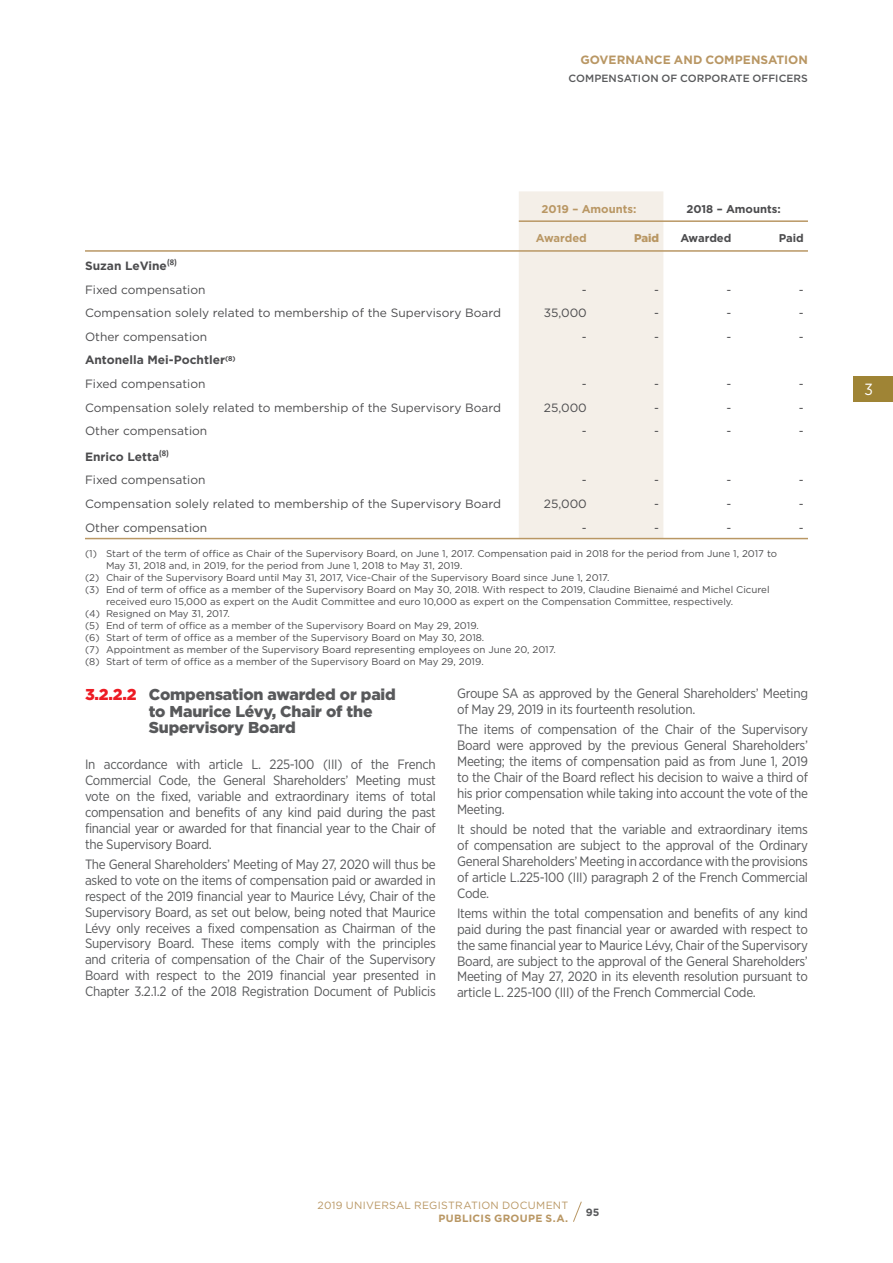
<style>
.page{position:relative;width:893px;height:1263px;background:#fff}
.page>*{position:absolute;margin:0;border:0;box-sizing:border-box;transform-origin:0 0}
.t1{font:16.2px "Gotham Narrow";color:#fff}
.t2{font:900 15.75px/16.5px "Gotham";letter-spacing:-.01em;color:#58595b}
.t3{font:13.5px/15.9px "Gotham Narrow";letter-spacing:-.02em;color:#58595b;text-align:justify}
.t4{font:12px/23.7px "Gotham";color:#4c4c4e}
.t5{font:700 12px/23.7px "Gotham";color:#4c4c4e}
.t6{font:700 12px "Gotham";color:#b99764}
.t7{font:700 11.25px "Gotham";color:#4c4c4e}
.t8{font:700 11.25px "Gotham";color:#b99764}
.t9{font:900 11.25px "Gotham";color:#b99764}
.t10{font:10.5px "Gotham";letter-spacing:.025em;color:#b99764}
.t11{font:500 10.5px "Gotham";letter-spacing:.005em;color:#58595b}
.t12{font:700 10.5px "Gotham";letter-spacing:.025em;color:#b99764}
.t13{font:700 10.5px "Gotham";color:#58595b}
.t14{font:9.75px "Gotham";color:#4c4c4e}
.s1{font-weight:700}
.s2{font-weight:400}
.s3{color:#ed1c24}
</style>
<div class="page">
<div style="left:854px;top:376px;width:39px;height:25px;background:#9f8435"></div>
<div style="left:519px;top:191px;width:144px;height:347px;background:#f4efe8"></div>
<hr style="left:519px;top:220px;width:289px;height:2px;background:#b99764">
<hr style="left:85px;top:250px;width:723px;height:2px;background:#b99764">
<hr style="left:85px;top:538px;width:723px;height:1px;background:#b99764">
<svg style="left:573px;top:1201px;width:9px;height:21px"></svg>
<p class="t6" style="left:580px;top:54px;width:229px">GOVERNANCE AND COMPENSATION</p>
<p class="t11" style="left:568px;top:74px;width:241px">COMPENSATION OF CORPORATE OFFICERS</p>
<p class="t4" style="left:85px;top:255px;width:122px"><span class="s1">Suzan LeVine</span><sup>(8)<br></sup>Fixed compensation</p>
<p class="t8" style="left:541px;top:204px;width:96px">2019 – Amounts:</p>
<p class="t7" style="left:686px;top:204px;width:96px">2018 – Amounts:</p>
<p class="t8" style="left:536px;top:234px;width:53px">Awarded</p>
<p class="t9" style="left:634px;top:234px;width:27px">Paid</p>
<p class="t7" style="left:680px;top:234px;width:53px">Awarded</p>
<p class="t7" style="left:779px;top:234px;width:27px">Paid</p>
<p class="t4" style="left:582px;top:278px;width:6px">-</p>
<p class="t4" style="left:654px;top:278px;width:6px">-</p>
<p class="t4" style="left:726px;top:278px;width:6px">-</p>
<p class="t4" style="left:799px;top:278px;width:6px">-</p>
<p class="t4" style="left:85px;top:302px;width:417px">Compensation solely related to membership of the Supervisory Board</p>
<p class="t4" style="left:544px;top:302px;width:45px">35,000</p>
<p class="t4" style="left:654px;top:302px;width:6px">-</p>
<p class="t4" style="left:726px;top:302px;width:6px">-</p>
<p class="t4" style="left:799px;top:302px;width:6px">-</p>
<p class="t4" style="left:85px;top:326px;width:124px">Other compensation</p>
<p class="t4" style="left:582px;top:326px;width:6px">-</p>
<p class="t4" style="left:654px;top:326px;width:6px">-</p>
<p class="t4" style="left:726px;top:326px;width:6px">-</p>
<p class="t4" style="left:799px;top:326px;width:6px">-</p>
<p class="t5" style="left:85px;top:349px;width:152px">Antonella Mei-Pochtler<sup>(8)<br></sup><span class="s2">Fixed compensation</span></p>
<p class="t4" style="left:582px;top:373px;width:6px">-</p>
<p class="t4" style="left:654px;top:373px;width:6px">-</p>
<p class="t4" style="left:726px;top:373px;width:6px">-</p>
<p class="t4" style="left:799px;top:373px;width:6px">-</p>
<p class="t4" style="left:85px;top:397px;width:417px">Compensation solely related to membership of the Supervisory Board</p>
<p class="t4" style="left:544px;top:397px;width:44px">25,000</p>
<p class="t4" style="left:654px;top:397px;width:6px">-</p>
<p class="t4" style="left:726px;top:397px;width:6px">-</p>
<p class="t4" style="left:799px;top:397px;width:6px">-</p>
<p class="t4" style="left:85px;top:420px;width:124px">Other compensation</p>
<p class="t4" style="left:582px;top:420px;width:6px">-</p>
<p class="t4" style="left:654px;top:420px;width:6px">-</p>
<p class="t4" style="left:726px;top:420px;width:6px">-</p>
<p class="t4" style="left:799px;top:420px;width:6px">-</p>
<p class="t4" style="left:85px;top:445px;width:122px"><span class="s1">Enrico Letta</span><sup>(8)<br></sup>Fixed compensation</p>
<p class="t4" style="left:582px;top:469px;width:6px">-</p>
<p class="t4" style="left:654px;top:469px;width:6px">-</p>
<p class="t4" style="left:726px;top:469px;width:6px">-</p>
<p class="t4" style="left:799px;top:469px;width:6px">-</p>
<p class="t4" style="left:85px;top:493px;width:417px">Compensation solely related to membership of the Supervisory Board</p>
<p class="t4" style="left:544px;top:493px;width:44px">25,000</p>
<p class="t4" style="left:654px;top:493px;width:6px">-</p>
<p class="t4" style="left:726px;top:493px;width:6px">-</p>
<p class="t4" style="left:799px;top:493px;width:6px">-</p>
<p class="t4" style="left:85px;top:516px;width:124px">Other compensation</p>
<p class="t4" style="left:582px;top:516px;width:6px">-</p>
<p class="t4" style="left:654px;top:516px;width:6px">-</p>
<p class="t4" style="left:726px;top:516px;width:6px">-</p>
<p class="t4" style="left:799px;top:516px;width:6px">-</p>
<p class="t14" style="left:85px;top:550px;width:694px">(1) Start of the term of office as Chair of the Supervisory Board, on June 1, 2017. Compensation paid in 2018 for the period from June 1, 2017 to</p>
<p class="t14" style="left:106px;top:562px;width:358px">May 31, 2018 and, in 2019, for the period from June 1, 2018 to May 31, 2019.</p>
<p class="t14" style="left:85px;top:574px;width:526px">(2) Chair of the Supervisory Board until May 31, 2017, Vice-Chair of the Supervisory Board since June 1, 2017.</p>
<p class="t14" style="left:85px;top:586px;width:686px">(3) End of term of office as a member of the Supervisory Board on May 30, 2018. With respect to 2019, Claudine Bienaimé and Michel Cicurel</p>
<p class="t14" style="left:106px;top:598px;width:629px">received euro 15,000 as expert on the Audit Committee and euro 10,000 as expert on the Compensation Committee, respectively.</p>
<p class="t14" style="left:85px;top:610px;width:146px">(4) Resigned on May 31, 2017.</p>
<p class="t14" style="left:85px;top:622px;width:395px">(5) End of term of office as a member of the Supervisory Board on May 29, 2019.</p>
<p class="t14" style="left:85px;top:634px;width:401px">(6) Start of term of office as a member of the Supervisory Board on May 30, 2018.</p>
<p class="t14" style="left:85px;top:646px;width:472px">(7) Appointment as member of the Supervisory Board representing employees on June 20, 2017.</p>
<p class="t14" style="left:85px;top:658px;width:400px">(8) Start of term of office as a member of the Supervisory Board on May 29, 2019.</p>
<p class="t2" style="left:149px;top:688px;width:248px;text-indent:-64px"><span class="s3">3.2.2.2</span> Compensation awarded or paid to Maurice Lévy, Chair of the<br>Supervisory Board</p>
<p class="t3" style="left:85px;top:758px;width:352px">In accordance with article L. 225-100 (III) of the French Commercial Code, the General Shareholders’ Meeting must vote on the fixed, variable and extraordinary items of total compensation and benefits of any kind paid during the past financial year or awarded for that financial year to the Chair of the Supervisory Board.</p>
<p class="t3" style="left:85px;top:857px;width:352px">The General Shareholders’ Meeting of May 27, 2020 will thus be asked to vote on the items of compensation paid or awarded in respect of the 2019 financial year to Maurice Lévy, Chair of the Supervisory Board, as set out below, being noted that Maurice Lévy only receives a fixed compensation as Chairman of the Supervisory Board. These items comply with the principles and criteria of compensation of the Chair of the Supervisory Board with respect to the 2019 financial year presented in Chapter 3.2.1.2 of the 2018 Registration Document of Publicis</p>
<p class="t3" style="left:457px;top:687px;width:352px">Groupe SA as approved by the General Shareholders’ Meeting of May 29, 2019 in its fourteenth resolution.</p>
<p class="t3" style="left:457px;top:723px;width:352px">The items of compensation of the Chair of the Supervisory Board were approved by the previous General Shareholders’ Meeting; the items of compensation paid as from June 1, 2019 to the Chair of the Board reflect his decision to waive a third of his prior compensation while taking into account the vote of the Meeting.</p>
<p class="t3" style="left:457px;top:822px;width:352px">It should be noted that the variable and extraordinary items of compensation are subject to the approval of the Ordinary General Shareholders’ Meeting in accordance with the provisions of article L.225-100 (III) paragraph 2 of the French Commercial Code.</p>
<p class="t3" style="left:457px;top:906px;width:352px">I tems within the total compensation and benefits of any kind paid during the past financial year or awarded with respect to the same financial year to Maurice Lévy, Chair of the Supervisory Board, are subject to the approval of the General Shareholders’ Meeting of May 27, 2020 in its eleventh resolution pursuant to article L. 225-100 (III) of the French Commercial Code.</p>
<p class="t1" style="left:864px;top:382px;width:10px">3</p>
<p class="t10" style="left:318px;top:1200px;width:252px">2019 UNIVERSAL REGISTRATION DOCUMENT</p>
<p class="t12" style="left:438px;top:1214px;width:131px">PUBLICIS GROUPE S.A.</p>
<p class="t13" style="left:586px;top:1208px;width:15px">95</p>
</div>
